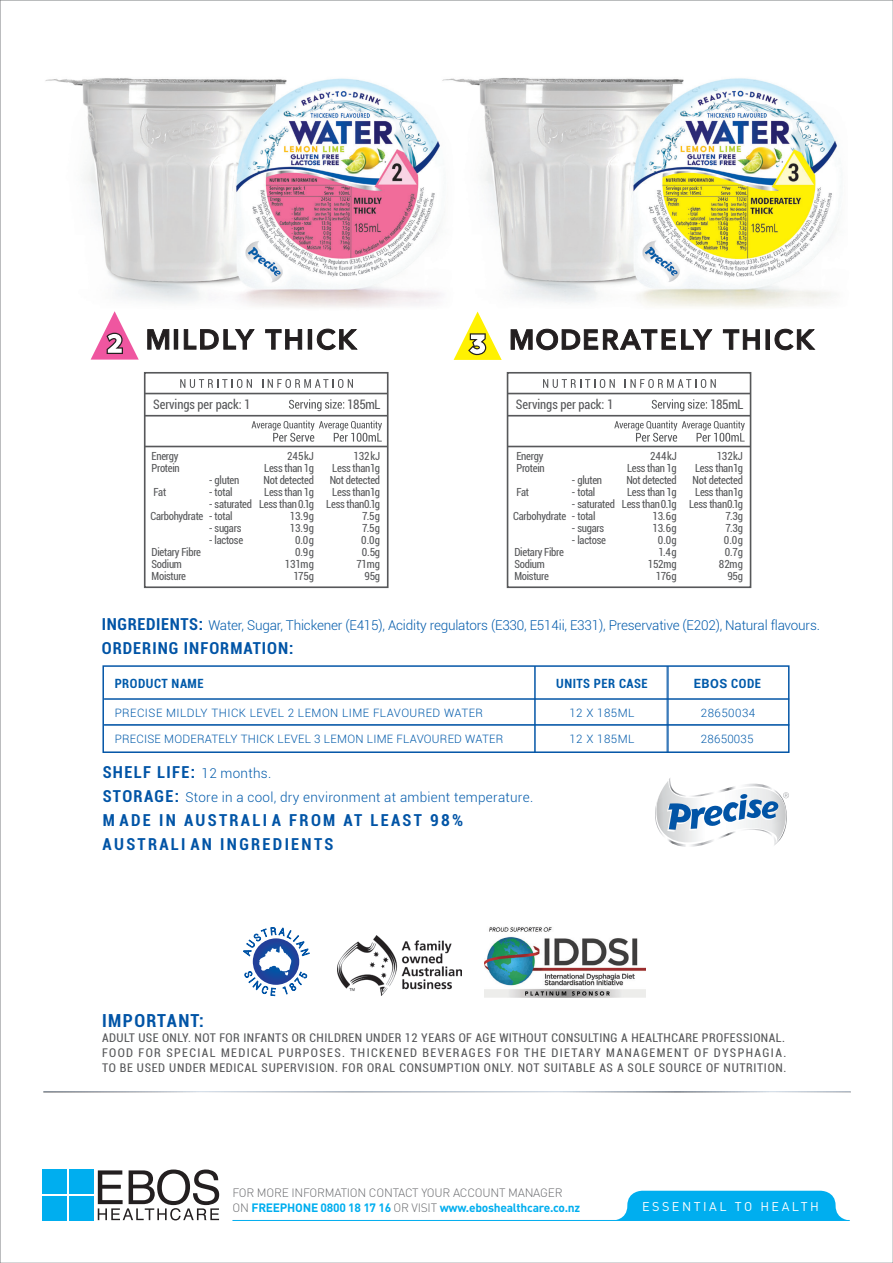
<style>
.page{position:relative;width:893px;height:1263px;background:#fff}
.page>*{position:absolute;margin:0;border:0;box-sizing:border-box;transform-origin:0 0}
.t1{font:700 condensed 18px "Roboto";letter-spacing:.08em;color:#0154a6}
.t2{font:700 condensed 16.5px/24.2px "Roboto";letter-spacing:.14em;color:#0154a6}
.t3{font:700 condensed 16.5px "Roboto";letter-spacing:.06em;color:#0154a6}
.t4{font:700 condensed 16.5px "Roboto";letter-spacing:.08em;color:#0154a6}
.t5{font:300 13.5px "Roboto";letter-spacing:-.015em;color:#015aaa}
.t6{font:300 13.5px "Roboto";letter-spacing:.02em;color:#015aaa}
.t7{font:condensed 13.05px "Roboto";letter-spacing:-.005em;color:#57585a;scale:.95 1}
.t8{font:700 condensed 12.75px "Roboto";letter-spacing:.04em;color:#015aaa}
.t9{font:700 12.75px "Roboto";color:#015aaa}
.t10{font:12.6px "DIN";letter-spacing:.2em;color:#fff}
.t11{font:condensed 12px/15px "Roboto";letter-spacing:.055em;color:#57585a}
.t12{font:700 12px "DIN";letter-spacing:-.02em;color:#00aeef}
.t13{font:300 12px "DIN";letter-spacing:-.02em;color:#6c6d70}
.t14{font:300 11.55px "Roboto";letter-spacing:.025em;color:#015aaa}
.t15{font:condensed 11.1px/12px "Roboto";letter-spacing:-.025em;color:#57585a;scale:.95 1}
.s1{font-weight:700;font-stretch:condensed;font-size:16.5px;color:#0154a6}
.s2{font-stretch:condensed}
.s3{font-weight:300;font-stretch:normal;font-size:13.5px;color:#015aaa}
.s4{font-weight:300;color:#6c6d70}
</style>
<div class="page">
<svg style="left:616px;top:1191px;width:231px;height:29px;background:#19b6f0"></svg>
<div style="left:43px;top:1170px;width:24px;height:24px;background:#00aeef"></div>
<div style="left:69px;top:1170px;width:25px;height:24px;background:#00aeef"></div>
<div style="left:43px;top:1196px;width:24px;height:24px;background:#00aeef"></div>
<div style="left:69px;top:1196px;width:25px;height:24px;background:#00aeef"></div>
<svg style="left:98px;top:1169px;width:121px;height:51px"></svg>
<hr style="left:232px;top:1220px;width:618px;height:1px;background:#00aeef">
<svg style="left:655px;top:778px;width:134px;height:69px"></svg>
<div style="left:102px;top:665px;width:687px;height:88px;border:1px solid #0154a6"></div>
<hr style="left:534px;top:666px;width:2px;height:86px;background:#0154a6">
<hr style="left:104px;top:698px;width:685px;height:2px;background:#0154a6">
<hr style="left:104px;top:724px;width:685px;height:1px;background:#0154a6">
<hr style="left:104px;top:725px;width:685px;height:1px;background:#0154a6">
<hr style="left:668px;top:666px;width:1px;height:86px;background:#0154a6">
<hr style="left:667px;top:666px;width:1px;height:86px;background:#0154a6">
<svg style="left:243px;top:927px;width:67px;height:69px"></svg>
<img style="left:337px;top:935px;width:125px;height:60px">
<img style="left:485px;top:927px;width:160px;height:70px">
<img style="left:478px;top:78px;width:359px;height:229px">
<img style="left:45px;top:78px;width:433px;height:234px">
<div style="left:507px;top:372px;width:244px;height:216px;border:2px solid #57585a"></div>
<hr style="left:508px;top:393px;width:242px;height:1px;background:#57585a">
<hr style="left:508px;top:415px;width:242px;height:1px;background:#57585a">
<hr style="left:508px;top:446px;width:242px;height:1px;background:#57585a">
<svg style="left:543px;top:379px;width:72px;height:9px"></svg>
<svg style="left:625px;top:379px;width:91px;height:9px"></svg>
<svg style="left:652px;top:399px;width:55px;height:12px"></svg>
<svg style="left:614px;top:421px;width:131px;height:21px"></svg>
<div style="left:144px;top:372px;width:245px;height:216px;border:2px solid #57585a"></div>
<hr style="left:145px;top:393px;width:242px;height:1px;background:#57585a">
<hr style="left:145px;top:415px;width:242px;height:1px;background:#57585a">
<hr style="left:145px;top:446px;width:242px;height:1px;background:#57585a">
<svg style="left:180px;top:379px;width:72px;height:9px"></svg>
<svg style="left:262px;top:379px;width:91px;height:9px"></svg>
<svg style="left:289px;top:399px;width:55px;height:12px"></svg>
<svg style="left:251px;top:421px;width:131px;height:21px"></svg>
<svg style="left:510px;top:328px;width:203px;height:23px"></svg>
<svg style="left:722px;top:329px;width:38px;height:21px"></svg>
<hr style="left:766px;top:330px;width:3px;height:19px;background:#231f20">
<div style="left:765px;top:329px;width:5px;height:21px;border:1px solid #231f20"></div>
<svg style="left:774px;top:328px;width:42px;height:23px"></svg>
<svg style="left:454px;top:312px;width:48px;height:48px"></svg>
<svg style="left:147px;top:329px;width:23px;height:21px"></svg>
<div style="left:174px;top:329px;width:4px;height:21px;border:1px solid #231f20"></div>
<svg style="left:183px;top:329px;width:72px;height:21px"></svg>
<svg style="left:265px;top:329px;width:38px;height:21px"></svg>
<div style="left:308px;top:329px;width:4px;height:21px;border:1px solid #231f20"></div>
<svg style="left:316px;top:328px;width:42px;height:22px"></svg>
<svg style="left:91px;top:311px;width:48px;height:49px"></svg>
<p class="t7" style="left:153px;top:395px;width:104px">Servings per pack: 1</p>
<p class="t7" style="left:347px;top:395px;width:37px">185mL</p>
<p class="t7" style="left:516px;top:395px;width:104px">Servings per pack: 1</p>
<p class="t7" style="left:710px;top:395px;width:37px">185mL</p>
<p class="t15" style="left:152px;top:449px;width:30px">Energy</p>
<p class="t15" style="left:287px;top:449px;width:30px">245 kJ</p>
<p class="t15" style="left:353px;top:449px;width:30px">132 kJ</p>
<p class="t15" style="left:152px;top:461px;width:31px">Protein</p>
<p class="t15" style="left:264px;top:461px;width:54px">Less than 1g</p>
<p class="t15" style="left:332px;top:461px;width:52px">Less than 1g</p>
<p class="t15" style="left:209px;top:473px;width:34px">- gluten</p>
<p class="t15" style="left:263px;top:473px;width:55px">Not detected</p>
<p class="t15" style="left:330px;top:473px;width:55px">Not detected</p>
<p class="t15" style="left:154px;top:485px;width:15px">Fat</p>
<p class="t15" style="left:209px;top:485px;width:27px">- total</p>
<p class="t15" style="left:264px;top:485px;width:54px">Less than 1g</p>
<p class="t15" style="left:332px;top:485px;width:52px">Less than 1g</p>
<p class="t15" style="left:150px;top:497px;width:243px;text-indent:58px">- saturated Less than 0.1g Less than 0.1g<br>Carbohydrate - total</p>
<p class="t15" style="left:290px;top:509px;width:27px">13.9g</p>
<p class="t15" style="left:362px;top:509px;width:20px">7.5g</p>
<p class="t15" style="left:209px;top:521px;width:36px">- sugars</p>
<p class="t15" style="left:290px;top:521px;width:27px">13.9g</p>
<p class="t15" style="left:362px;top:521px;width:20px">7.5g</p>
<p class="t15" style="left:209px;top:533px;width:38px">- lactose</p>
<p class="t15" style="left:295px;top:533px;width:21px">0.0g</p>
<p class="t15" style="left:361px;top:533px;width:22px">0.0g</p>
<p class="t15" style="left:152px;top:545px;width:54px">Dietary Fibre</p>
<p class="t15" style="left:295px;top:545px;width:21px">0.9g</p>
<p class="t15" style="left:362px;top:545px;width:21px">0.5g</p>
<p class="t15" style="left:152px;top:557px;width:34px">Sodium</p>
<p class="t15" style="left:285px;top:557px;width:32px">131mg</p>
<p class="t15" style="left:356px;top:557px;width:27px">71mg</p>
<p class="t15" style="left:152px;top:569px;width:38px">Moisture</p>
<p class="t15" style="left:293px;top:569px;width:23px">175g</p>
<p class="t15" style="left:364px;top:569px;width:18px">95g</p>
<p class="t15" style="left:516px;top:449px;width:30px">Energy</p>
<p class="t15" style="left:650px;top:449px;width:30px">244 kJ</p>
<p class="t15" style="left:717px;top:449px;width:29px">132 kJ</p>
<p class="t15" style="left:516px;top:461px;width:31px">Protein</p>
<p class="t15" style="left:627px;top:461px;width:54px">Less than 1g</p>
<p class="t15" style="left:695px;top:461px;width:52px">Less than 1g</p>
<p class="t15" style="left:572px;top:473px;width:34px">- gluten</p>
<p class="t15" style="left:626px;top:473px;width:55px">Not detected</p>
<p class="t15" style="left:692px;top:473px;width:55px">Not detected</p>
<p class="t15" style="left:516px;top:485px;width:15px">Fat</p>
<p class="t15" style="left:572px;top:485px;width:27px">- total</p>
<p class="t15" style="left:627px;top:485px;width:54px">Less than 1g</p>
<p class="t15" style="left:695px;top:485px;width:52px">Less than 1g</p>
<p class="t15" style="left:513px;top:497px;width:243px;text-indent:58px">- saturated Less than 0.1g Less than 0.1g<br>Carbohydrate - total</p>
<p class="t15" style="left:653px;top:509px;width:27px">13.6g</p>
<p class="t15" style="left:725px;top:509px;width:20px">7.3g</p>
<p class="t15" style="left:572px;top:521px;width:36px">- sugars</p>
<p class="t15" style="left:652px;top:521px;width:27px">13.6g</p>
<p class="t15" style="left:725px;top:521px;width:20px">7.3g</p>
<p class="t15" style="left:572px;top:533px;width:38px">- lactose</p>
<p class="t15" style="left:658px;top:533px;width:21px">0.0g</p>
<p class="t15" style="left:724px;top:533px;width:22px">0.0g</p>
<p class="t15" style="left:514px;top:545px;width:54px">Dietary Fibre</p>
<p class="t15" style="left:658px;top:545px;width:21px">1.4g</p>
<p class="t15" style="left:725px;top:545px;width:21px">0.7g</p>
<p class="t15" style="left:514px;top:557px;width:34px">Sodium</p>
<p class="t15" style="left:648px;top:557px;width:32px">152mg</p>
<p class="t15" style="left:719px;top:557px;width:27px">82mg</p>
<p class="t15" style="left:514px;top:569px;width:38px">Moisture</p>
<p class="t15" style="left:656px;top:569px;width:23px">176g</p>
<p class="t15" style="left:727px;top:569px;width:18px">95g</p>
<p class="t5" style="left:102px;top:615px;width:720px"><span class="s1">INGREDIENTS:</span> Water, Sugar, Thickener (E415), Acidity regulators (E330, E514ii, E331), Preservative (E202), Natural flavours.</p>
<p class="t3" style="left:102px;top:636px;width:193px">ORDERING INFORMATION:</p>
<p class="t8" style="left:115px;top:675px;width:90px">PRODUCT NAME</p>
<p class="t8" style="left:556px;top:675px;width:93px">UNITS PER CASE</p>
<p class="t9" style="left:694px;top:675px;width:69px">EBOS <span class="s2">CODE</span></p>
<p class="t14" style="left:115px;top:704px;width:370px">PRECISE MILDLY THICK LEVEL 2 LEMON LIME FLAVOURED WATER</p>
<p class="t14" style="left:569px;top:704px;width:67px">12 X 185ML</p>
<p class="t14" style="left:701px;top:704px;width:56px">28650034</p>
<p class="t14" style="left:115px;top:731px;width:390px">PRECISE MODERATELY THICK LEVEL 3 LEMON LIME FLAVOURED WATER</p>
<p class="t14" style="left:569px;top:731px;width:67px">12 X 185ML</p>
<p class="t14" style="left:701px;top:731px;width:54px">28650035</p>
<p class="t4" style="left:103px;top:760px;width:170px">SHELF LIFE: <span class="s3">12 months.</span></p>
<p class="t6" style="left:103px;top:788px;width:432px"><span class="s1">STORAGE:</span> Store in a cool, dry environment at ambient temperature.</p>
<p class="t2" style="left:103px;top:807px;width:362px">M ADE IN AUSTRALI A FROM AT LEAST 98%<br>AUSTRALI AN INGREDIENTS</p>
<p class="t1" style="left:102px;top:1008px;width:103px">IMPORTANT:</p>
<p class="t11" style="left:102px;top:1030px;width:686px">ADULT USE ONLY. NOT FOR INFANTS OR CHILDREN UNDER 12 YEARS OF AGE WITHOUT CONSULTING A HEALTHCARE PROFESSIONAL.<br>FOOD FOR SPECIAL MEDICAL PURPOSES. THICKENED BEVERAGES FOR THE DIETARY MANAGEMENT OF DYSPHAGIA.<br>TO BE USED UNDER MEDICAL SUPERVISION. FOR ORAL CONSUMPTION ONLY. NOT SUITABLE AS A SOLE SOURCE OF NUTRITION.</p>
<p class="t13" style="left:232px;top:1185px;width:332px">FOR MORE INFORMATION CONTACT YOUR ACCOUNT MANAGER</p>
<p class="t12" style="left:232px;top:1200px;width:349px"><span class="s4">ON</span> FREEPHONE 0800 18 17 16 <span class="s4">OR VISIT</span> www.eboshealthcare.co.nz</p>
<p class="t10" style="left:642px;top:1198px;width:178px">ESSENTIAL TO HEALTH</p>
</div>
